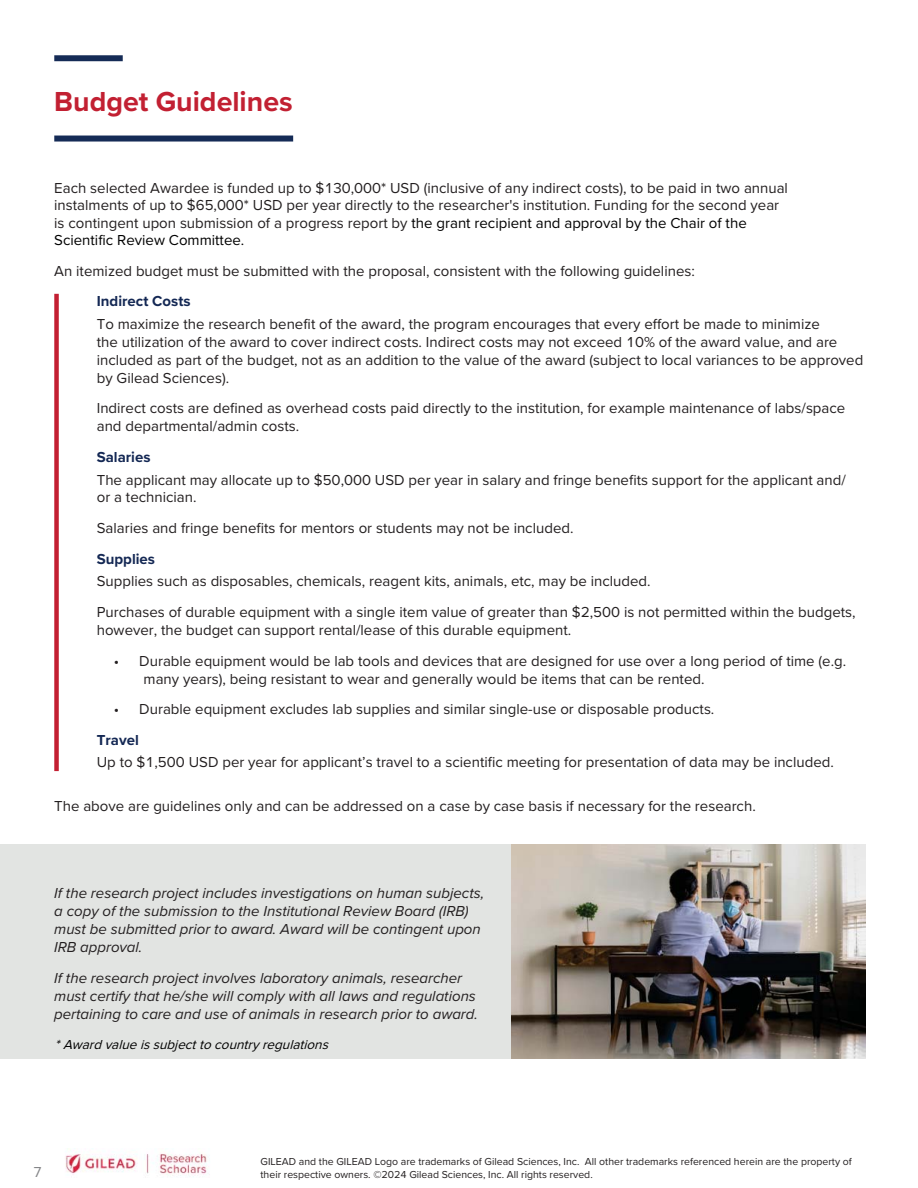
<style>
.page{position:relative;width:918px;height:1188px;background:#fff}
.page>*{position:absolute;margin:0;border:0;box-sizing:border-box;transform-origin:0 0}
.t1{font:700 28.5px "Proxima Nova";color:#c22032}
.t2{font:15px/18px "Proxima Nova";color:#231f20}
.t3{font:italic 15px/18px "Proxima Nova";color:#231f20}
.t4{font:700 15px "Proxima Nova";color:#142854}
.t5{font:15px "Proxima Nova";color:#858689}
.t6{font:italic 13.5px "Proxima Nova";color:#000}
.t7{font:10.5px/12.6px "Proxima Nova";color:#231f20}
.s1{color:#000}
</style>
<div class="page">
<div style="left:0;top:845px;width:866px;height:214px;background:#e2e4e2"></div>
<svg style="left:54px;top:55px;width:239px;height:87px"></svg>
<div style="left:54px;top:294px;width:5px;height:477px;background:#c31f32"></div>
<img style="left:511px;top:845px;width:355px;height:214px">
<img style="left:65px;top:1152px;width:142px;height:24px">
<h1 class="t1" style="left:54px;top:90px;width:240px">Budget Guidelines</h1>
<p class="t2" style="left:54px;top:180px;width:735px;line-height:17.4px">Each selected Awardee is funded up to $130,000* USD (inclusive of any indirect costs), to be paid in two annual instalments of up to $65,000* USD per year directly to the researcher's institution. Funding for the second year is contingent upon submission of a progress report by <span class="s1">the grant recipient and approval by the Chair of the Scientific Review Committee.</span></p>
<p class="t2" style="left:54px;top:263px;width:642px">An itemized budget must be submitted with the proposal, consistent with the following guidelines:</p>
<p class="t4" style="left:97px;top:296px;width:95px">Indirect Costs</p>
<p class="t2" style="left:97px;top:316px;width:768px">To maximize the research benefit of the award, the program encourages that every effort be made to minimize<br>the utilization of the award to cover indirect costs. Indirect costs may not exceed 10% of the award value, and are included as part of the budget, not as an addition to the value of the award (subject to local variances to be approved by Gilead Sciences).</p>
<p class="t2" style="left:97px;top:400px;width:750px">Indirect costs are defined as overhead costs paid directly to the institution, for example maintenance of labs/space and departmental/admin costs.</p>
<p class="t4" style="left:97px;top:451px;width:55px">Salaries</p>
<p class="t2" style="left:97px;top:472px;width:751px">The applicant may allocate up to $50,000 USD per year in salary and fringe benefits support for the applicant and/ or a technician.</p>
<p class="t2" style="left:97px;top:520px;width:478px">Salaries and fringe benefits for mentors or students may not be included.</p>
<p class="t4" style="left:97px;top:553px;width:60px">Supplies</p>
<p class="t2" style="left:97px;top:567px;width:760px;line-height:30.8px">Supplies such as disposables, chemicals, reagent kits, animals, etc, may be included.<br>Purchases of durable equipment with a single item value of greater than $2,500 is not permitted within the budgets,</p>
<p class="t2" style="left:97px;top:622px;width:476px">however, the budget can support rental/lease of this durable equipment.</p>
<p class="t2" style="left:144px;top:653px;width:704px;text-indent:-30px">• Durable equipment would be lab tools and devices that are designed for use over a long period of time (e.g. many years), being resistant to wear and generally would be items that can be rented.</p>
<p class="t2" style="left:114px;top:701px;width:602px">• Durable equipment excludes lab supplies and similar single-use or disposable products.</p>
<p class="t4" style="left:97px;top:734px;width:44px">Travel</p>
<p class="t2" style="left:97px;top:754px;width:739px">Up to $1,500 USD per year for applicant’s travel to a scientific meeting for presentation of data may be included.</p>
<p class="t2" style="left:54px;top:798px;width:703px">The above are guidelines only and can be addressed on a case by case basis if necessary for the research.</p>
<p class="t3" style="left:54px;top:885px;width:431px">If the research project includes investigations on human subjects, a copy of the submission to the Institutional Review Board (IRB) must be submitted prior to award. Award will be contingent upon IRB approval.</p>
<p class="t3" style="left:54px;top:970px;width:425px">If the research project involves laboratory animals, researcher must certify that he/she will comply with all laws and regulations pertaining to care and use of animals in research prior to award.</p>
<p class="t6" style="left:55px;top:1038px;width:278px">*Award value issubjectto country regulations</p>
<p class="t5" style="left:33px;top:1167px;width:10px">7</p>
<p class="t7" style="left:261px;top:1156px;width:593px">GILEAD and the GILEAD Logo are trademarks of Gilead Sciences, Inc. All other trademarks referenced herein are the property of their respective owners. ©2024 Gilead Sciences, Inc. All rights reserved.</p>
</div>
